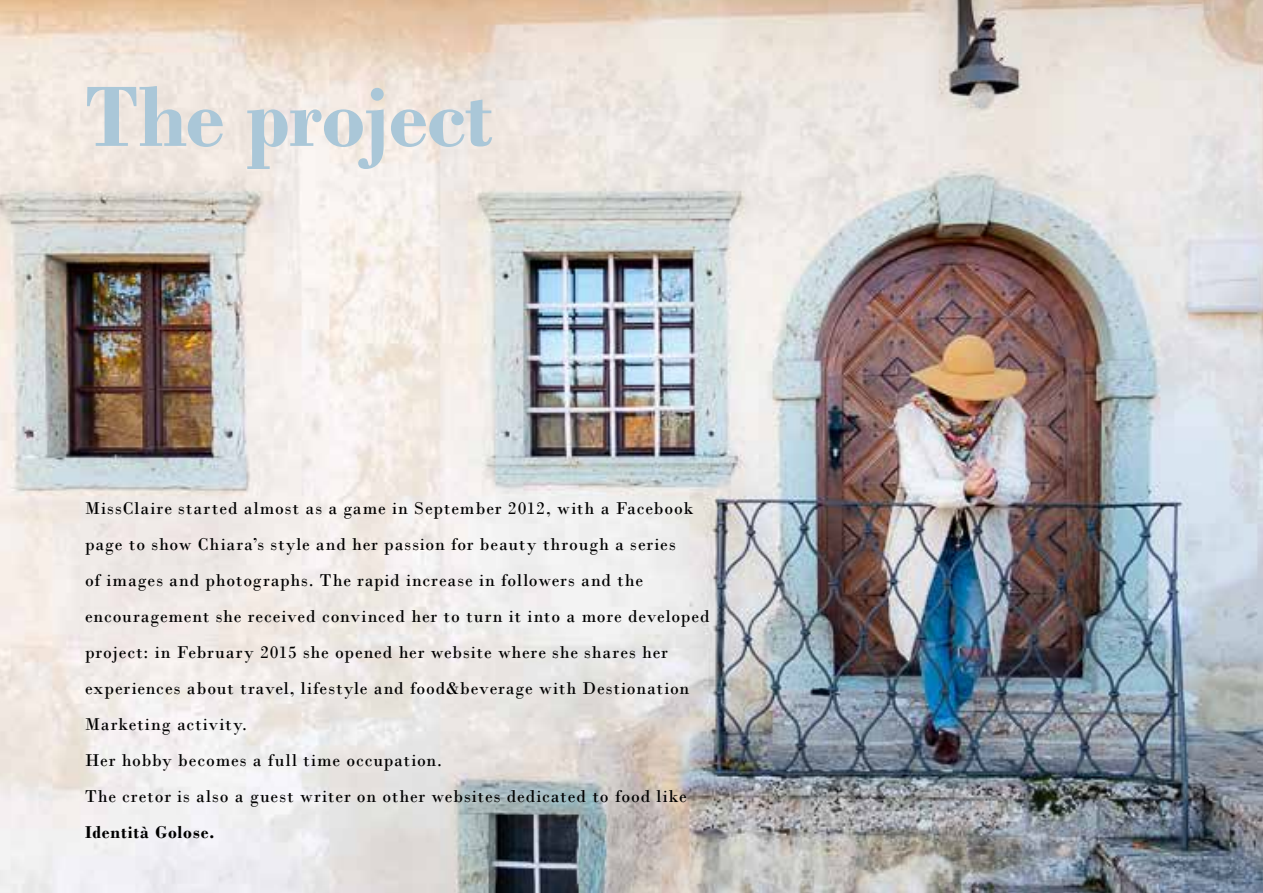
<style>
.page{position:relative;width:1263px;height:893px;background:#fff}
.page>*{position:absolute;margin:0;border:0;box-sizing:border-box;transform-origin:0 0}
.t1{font:700 90px "Bodoni";letter-spacing:-.015em;color:#aac7d8}
.t2{font:18px/36px "Bodoni";letter-spacing:.05em;color:#000}
.t3{font:700 18px "Bodoni";letter-spacing:.045em;color:#000}
</style>
<div class="page">
<img style="left:0;top:0;width:1263px;height:893px">
<h1 class="t1" style="left:85px;top:63px;width:410px">The project</h1>
<p class="t2" style="left:85px;top:490px;width:626px">MissClaire started almost as a game in September 2012, with a Facebook page to show Chiara’s style and her passion for beauty through a series<br>of images and photographs. The rapid increase in followers and the encouragement she received convinced her to turn it into a more developed project: in February 2015 she opened her website where she shares her experiences about travel, lifestyle and food&amp;beverage with Destionation Marketing activity.<br>Her hobby becomes a full time occupation.<br>The cretor is also a guest writer on other websites dedicated to food like</p>
<p class="t3" style="left:85px;top:821px;width:131px">Identità Golose.</p>
</div>
